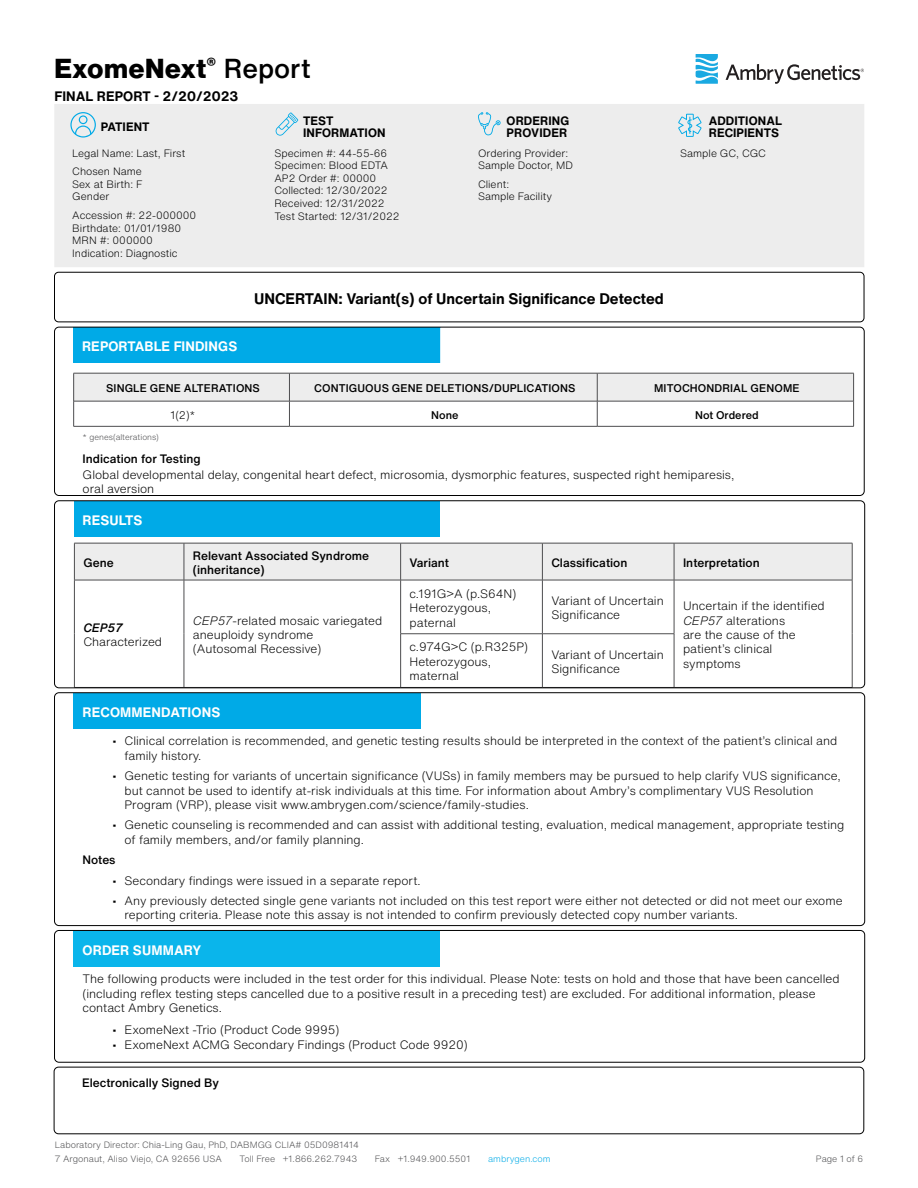
<style>
.page{position:relative;width:918px;height:1188px;background:#fff}
.page>*{position:absolute;margin:0;border:0;box-sizing:border-box;transform-origin:0 0}
.t1{font:800 27px "Helvetica Now Text";color:#000}
.t2{font:700 15.15px "Helvetica Now Text";color:#000}
.t3{font:700 13.5px "Helvetica Now Text";letter-spacing:.01em;color:#fff}
.t4{font:700 13.5px "Helvetica Now Text";letter-spacing:.01em;color:#000}
.t5{font:300 12px/14.4px "Helvetica Now Text";color:#000}
.t6{font:500 12px/14.4px "Helvetica Now Text";color:#000}
.t7{font:700 12px/12px "Helvetica Now Text";letter-spacing:.01em;color:#000}
.t8{font:italic 500 12px "Helvetica Now Text";color:#000}
.t9{font:500 10.95px "Helvetica Now Text";letter-spacing:.01em;color:#000}
.t10{font:300 10.95px "Helvetica Now Text";color:#000}
.t11{font:300 10.5px/12.6px "Helvetica Now Text";color:#000}
.t12{font:300 9px/13.8px "Helvetica Now Text";color:#4d4d4f}
.t13{font:300 9px "Helvetica Now Text";color:#00aae7}
.t14{font:300 8.25px "Helvetica Now Text";color:#4d4d4f}
.s1{font-weight:500}
.s2{font-style:italic}
</style>
<div class="page">
<svg style="left:696px;top:54px;width:22px;height:30px"></svg>
<svg style="left:726px;top:64px;width:138px;height:20px"></svg>
<div style="left:74px;top:501px;width:366px;height:36px;background:#00aae7"></div>
<div style="left:75px;top:544px;width:777px;height:36px;background:#ededed"></div>
<hr style="left:74px;top:543px;width:110px;height:1px;background:#4d4d4f">
<hr style="left:74px;top:543px;width:1px;height:37px;background:#4d4d4f">
<hr style="left:184px;top:543px;width:217px;height:1px;background:#4d4d4f">
<hr style="left:184px;top:543px;width:1px;height:37px;background:#4d4d4f">
<hr style="left:401px;top:543px;width:141px;height:1px;background:#4d4d4f">
<hr style="left:400px;top:543px;width:1px;height:37px;background:#4d4d4f">
<hr style="left:542px;top:543px;width:132px;height:1px;background:#4d4d4f">
<hr style="left:542px;top:543px;width:1px;height:37px;background:#4d4d4f">
<hr style="left:674px;top:543px;width:178px;height:1px;background:#4d4d4f">
<hr style="left:674px;top:543px;width:1px;height:37px;background:#4d4d4f">
<hr style="left:852px;top:543px;width:1px;height:37px;background:#4d4d4f">
<hr style="left:74px;top:580px;width:110px;height:1px;background:#4d4d4f">
<hr style="left:74px;top:580px;width:1px;height:54px;background:#4d4d4f">
<hr style="left:184px;top:580px;width:217px;height:1px;background:#4d4d4f">
<hr style="left:184px;top:580px;width:1px;height:54px;background:#4d4d4f">
<hr style="left:401px;top:580px;width:141px;height:1px;background:#4d4d4f">
<hr style="left:400px;top:580px;width:1px;height:54px;background:#4d4d4f">
<hr style="left:542px;top:580px;width:132px;height:1px;background:#4d4d4f">
<hr style="left:542px;top:580px;width:1px;height:54px;background:#4d4d4f">
<hr style="left:674px;top:580px;width:178px;height:1px;background:#4d4d4f">
<hr style="left:674px;top:580px;width:1px;height:54px;background:#4d4d4f">
<hr style="left:852px;top:580px;width:1px;height:54px;background:#4d4d4f">
<hr style="left:74px;top:634px;width:1px;height:53px;background:#4d4d4f">
<hr style="left:184px;top:634px;width:1px;height:53px;background:#4d4d4f">
<hr style="left:400px;top:633px;width:142px;height:1px;background:#4d4d4f">
<hr style="left:400px;top:634px;width:1px;height:53px;background:#4d4d4f">
<hr style="left:542px;top:633px;width:132px;height:1px;background:#4d4d4f">
<hr style="left:542px;top:634px;width:1px;height:53px;background:#4d4d4f">
<hr style="left:674px;top:634px;width:1px;height:53px;background:#4d4d4f">
<hr style="left:852px;top:634px;width:1px;height:53px;background:#4d4d4f">
<div style="left:54px;top:501px;width:811px;height:187px;border:1px solid #000;border-radius:4px"></div>
<div style="left:74px;top:693px;width:347px;height:36px;background:#00aae7"></div>
<div style="left:54px;top:693px;width:811px;height:233px;border:1px solid #000;border-radius:4px"></div>
<div style="left:73px;top:327px;width:367px;height:36px;background:#00aae7"></div>
<svg style="left:440px;top:327px;width:425px;height:36px"></svg>
<svg style="left:73px;top:373px;width:792px;height:123px"></svg>
<div style="left:54px;top:327px;width:810px;height:169px;border:1px solid #000;border-radius:4px"></div>
<div style="left:74px;top:931px;width:366px;height:36px;background:#0ab5eb"></div>
<div style="left:54px;top:930px;width:811px;height:132px;border:1px solid #000;border-radius:4px"></div>
<div style="left:54px;top:104px;width:810px;height:163px;background:#ededed"></div>
<svg style="left:70px;top:112px;width:26px;height:26px"></svg>
<svg style="left:678px;top:114px;width:24px;height:23px"></svg>
<svg style="left:478px;top:112px;width:23px;height:23px"></svg>
<svg style="left:275px;top:113px;width:23px;height:23px"></svg>
<div style="left:54px;top:272px;width:810px;height:50px;border:1px solid #000;border-radius:4px"></div>
<div style="left:54px;top:1067px;width:810px;height:67px;border:1px solid #000;border-radius:4px"></div>
<h1 class="t1" style="left:54px;top:48px;width:258px">ExomeNext<sup>®</sup> <span class="s1">Report</span></h1>
<p class="t4" style="left:55px;top:87px;width:185px">FINAL REPORT - 2/20/2023</p>
<p class="t7" style="left:101px;top:121px;width:50px">PATIENT</p>
<p class="t7" style="left:303px;top:115px;width:84px">TEST<br>INFORMATION</p>
<p class="t7" style="left:507px;top:115px;width:64px">ORDERING<br>PROVIDER</p>
<p class="t7" style="left:709px;top:115px;width:75px">ADDITIONAL<br>RECIPIENTS</p>
<p class="t11" style="left:72px;top:144px;width:114px;line-height:18.6px">Legal Name: Last, First<br>Chosen Name</p>
<p class="t11" style="left:72px;top:178px;width:72px">Sex at Birth: F<br>Gender</p>
<p class="t11" style="left:72px;top:209px;width:126px">Accession #: 22-000000<br>Birthdate: 01/01/1980<br>MRN #: 000000<br>Indication: Diagnostic</p>
<p class="t11" style="left:274px;top:147px;width:127px">Specimen #: 44-55-66<br>Specimen: Blood EDTA<br>AP2 Order #: 00000<br>Collected: 12/30/2022<br>Received: 12/31/2022<br>Test Started: 12/31/2022</p>
<p class="t11" style="left:478px;top:147px;width:96px">Ordering Provider:<br>Sample Doctor, MD</p>
<p class="t11" style="left:680px;top:147px;width:87px">Sample GC, CGC</p>
<p class="t11" style="left:478px;top:178px;width:76px">Client:<br>Sample Facility</p>
<p class="t2" style="left:254px;top:288px;width:411px">UNCERTAIN: Variant(s) of Uncertain Significance Detected</p>
<p class="t3" style="left:82px;top:337px;width:157px">REPORTABLE FINDINGS</p>
<p class="t9" style="left:106px;top:380px;width:155px">SINGLE GENE ALTERATIONS</p>
<p class="t9" style="left:314px;top:380px;width:263px">CONTIGUOUS GENE DELETIONS/DUPLICATIONS</p>
<p class="t9" style="left:654px;top:380px;width:147px">MITOCHONDRIAL GENOME</p>
<p class="t10" style="left:171px;top:407px;width:27px">1(2)*</p>
<p class="t9" style="left:431px;top:406px;width:29px">None</p>
<p class="t9" style="left:695px;top:406px;width:65px">Not Ordered</p>
<p class="t14" style="left:83px;top:432px;width:78px">* genes(alterations)</p>
<p class="t6" style="left:83px;top:451px;width:120px">Indication for Testing</p>
<p class="t5" style="left:83px;top:467px;width:653px">Global developmental delay, congenital heart defect, microsomia, dysmorphic features, suspected right hemiparesis, oral aversion</p>
<p class="t3" style="left:83px;top:511px;width:61px">RESULTS</p>
<p class="t6" style="left:83px;top:555px;width:32px">Gene</p>
<p class="t6" style="left:193px;top:548px;width:178px">Relevant Associated Syndrome (inheritance)</p>
<p class="t6" style="left:410px;top:555px;width:41px">Variant</p>
<p class="t6" style="left:551px;top:555px;width:78px">Classification</p>
<p class="t6" style="left:683px;top:555px;width:78px">Interpretation</p>
<p class="t8" style="left:83px;top:618px;width:41px">CEP57</p>
<p class="t5" style="left:83px;top:635px;width:80px">Characterized</p>
<p class="t5" style="left:193px;top:613px;width:191px"><span class="s2">CEP57</span>-related mosaic variegated aneuploidy syndrome<br>(Autosomal Recessive)</p>
<p class="t5" style="left:410px;top:586px;width:108px">c.191G&gt;A (p.S64N)<br>Heterozygous, paternal</p>
<p class="t5" style="left:551px;top:593px;width:114px">Variant of Uncertain<br>Significance</p>
<p class="t5" style="left:683px;top:599px;width:143px">Uncertain if the identified<br><span class="s2">CEP57</span> alterations<br>are the cause of the patient’s clinical symptoms</p>
<p class="t5" style="left:410px;top:640px;width:120px">c.974G&gt;C (p.R325P)<br>Heterozygous, maternal</p>
<p class="t5" style="left:551px;top:647px;width:114px">Variant of Uncertain<br>Significance</p>
<p class="t3" style="left:83px;top:703px;width:139px">RECOMMENDATIONS</p>
<p class="t5" style="left:125px;top:734px;width:714px;text-indent:-12px">• Clinical correlation is recommended, and genetic testing results should be interpreted in the context of the patient’s clinical and family history.</p>
<p class="t5" style="left:125px;top:769px;width:718px;text-indent:-12px">• Genetic testing for variants of uncertain significance (VUSs) in family members may be pursued to help clarify VUS significance, but cannot be used to identify at-risk individuals at this time. For information about Ambry’s complimentary VUS Resolution<br>Program (VRP), please visit www.ambrygen.com/science/family-studies.</p>
<p class="t5" style="left:125px;top:818px;width:721px;text-indent:-12px">• Genetic counseling is recommended and can assist with additional testing, evaluation, medical management, appropriate testing of family members, and/or family planning.</p>
<p class="t6" style="left:83px;top:852px;width:35px">Notes</p>
<p class="t5" style="left:113px;top:873px;width:310px">• Secondary findings were issued in a separate report.</p>
<p class="t5" style="left:125px;top:893px;width:720px;text-indent:-12px">• Any previously detected single gene variants not included on this test report were either not detected or did not meet our exome reporting criteria. Please note this assay is not intended to confirm previously detected copy number variants.</p>
<p class="t3" style="left:83px;top:941px;width:120px">ORDER SUMMARY</p>
<p class="t5" style="left:83px;top:972px;width:759px">The following products were included in the test order for this individual. Please Note: tests on hold and those that have been cancelled (including reflex testing steps cancelled due to a positive result in a preceding test) are excluded. For additional information, please contact Ambry Genetics.</p>
<p class="t5" style="left:113px;top:1023px;width:228px">• ExomeNext -Trio (Product Code 9995)</p>
<p class="t5" style="left:113px;top:1037px;width:357px">• ExomeNext ACMG Secondary Findings (Product Code 9920)</p>
<p class="t6" style="left:82px;top:1075px;width:138px">Electronically Signed By</p>
<p class="t12" style="left:55px;top:1138px;width:306px">Laboratory Director: Chia-Ling Gau, PhD, DABMGG CLIA# 05D0981414<br>7 Argonaut, Aliso Viejo, CA 92656 USA</p>
<p class="t12" style="left:240px;top:1152px;width:119px">Toll Free +1.866.262.7943</p>
<p class="t12" style="left:375px;top:1152px;width:97px">Fax +1.949.900.5501</p>
<p class="t13" style="left:488px;top:1152px;width:64px">ambrygen.com</p>
<p class="t12" style="left:816px;top:1152px;width:49px">Page 1 of 6</p>
</div>
